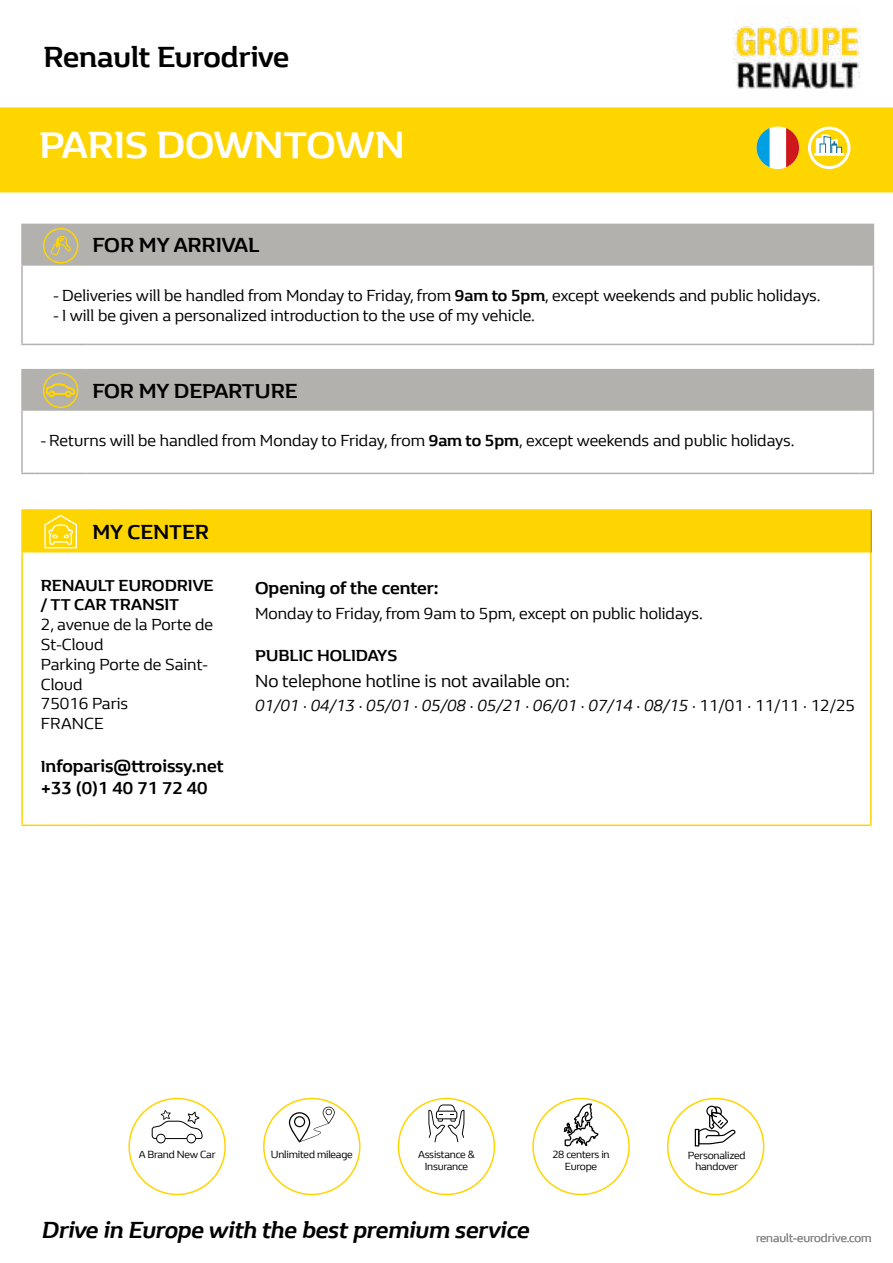
<style>
.page{position:relative;width:893px;height:1263px;background:#fff}
.page>*{position:absolute;margin:0;border:0;box-sizing:border-box;transform-origin:0 0}
.t1{font:700 39px "Renault Life";color:#fff}
.t2{font:700 30px "Renault Life";color:#000}
.t3{font:italic 700 24px "Renault Life";letter-spacing:-.01em;color:#000}
.t4{font:700 21px "Renault Life";color:#000}
.t5{font:700 18px/21.6px "Renault Life";color:#000}
.t6{font:18px "Renault Life";color:#000}
.t7{font:16.5px/19.8px "Renault Life";color:#000}
.t8{font:italic 16.5px "Renault Life";color:#000}
.t9{font:700 16.5px/19.8px "Renault Life";color:#000}
.t10{font:12px "Renault Life";color:#878787}
.t11{font:10.65px/11.9px "Renault Life";letter-spacing:-.02em;color:#000;text-align:center}
.s1{font-weight:700}
.s2{font-size:16.5px}
.s3{font-style:normal}
</style>
<div class="page">
<img style="left:733px;top:26px;width:128px;height:63px">
<div style="left:0;top:107px;width:893px;height:85px;background:#ffd500"></div>
<hr style="left:21px;top:266px;width:2px;height:78px;background:#b2b1ad">
<hr style="left:873px;top:266px;width:1px;height:78px;background:#b2b1ad">
<svg style="left:21px;top:344px;width:14px;height:1px"></svg>
<hr style="left:35px;top:344px;width:52px;height:1px;background:#b2b1ad">
<hr style="left:87px;top:344px;width:774px;height:1px;background:#b2b1ad">
<svg style="left:861px;top:344px;width:13px;height:1px"></svg>
<svg style="left:21px;top:224px;width:853px;height:49px;background:#bdbcb8"></svg>
<hr style="left:21px;top:411px;width:2px;height:62px;background:#b2b1ad">
<hr style="left:873px;top:411px;width:1px;height:62px;background:#b2b1ad">
<svg style="left:21px;top:473px;width:14px;height:1px"></svg>
<hr style="left:35px;top:473px;width:51px;height:1px;background:#b2b1ad">
<hr style="left:86px;top:473px;width:775px;height:1px;background:#b2b1ad">
<svg style="left:861px;top:473px;width:13px;height:1px"></svg>
<div style="left:21px;top:369px;width:853px;height:42px;background:#b2b1ad"></div>
<div style="left:43px;top:373px;width:35px;height:35px;border:2px solid #ffd500;border-radius:50%"></div>
<hr style="left:814px;top:154px;width:30px;height:2px;background:#fff">
<svg style="left:817px;top:135px;width:25px;height:19px"></svg>
<div style="left:808px;top:127px;width:42px;height:42px;border:3px solid #fff;border-radius:50%"></div>
<div style="left:757px;top:127px;width:42px;height:42px;background:#fff;border-radius:50%"></div>
<svg style="left:786px;top:128px;width:13px;height:39px"></svg>
<svg style="left:757px;top:128px;width:13px;height:39px"></svg>
<hr style="left:21px;top:552px;width:2px;height:272px;background:#ffd500">
<svg style="left:21px;top:824px;width:14px;height:2px"></svg>
<hr style="left:35px;top:824px;width:51px;height:2px;background:#ffd500">
<hr style="left:86px;top:824px;width:163px;height:2px;background:#ffd500">
<hr style="left:249px;top:824px;width:622px;height:2px;background:#ffd500">
<div style="left:21px;top:509px;width:849px;height:43px;background:#ffd500"></div>
<hr style="left:870px;top:509px;width:2px;height:316px;background:#ffd309">
<svg style="left:152px;top:1110px;width:51px;height:33px"></svg>
<div style="left:128px;top:1098px;width:98px;height:97px;border:2px solid #ffd500;border-radius:50%"></div>
<svg style="left:289px;top:1107px;width:46px;height:35px"></svg>
<div style="left:263px;top:1098px;width:97px;height:97px;border:2px solid #ffd500;border-radius:50%"></div>
<svg style="left:428px;top:1104px;width:36px;height:38px"></svg>
<div style="left:398px;top:1098px;width:97px;height:97px;border:2px solid #ffd500;border-radius:50%"></div>
<svg style="left:564px;top:1103px;width:34px;height:43px"></svg>
<div style="left:532px;top:1098px;width:98px;height:97px;border:2px solid #ffd500;border-radius:50%"></div>
<svg style="left:695px;top:1106px;width:40px;height:40px"></svg>
<div style="left:667px;top:1098px;width:97px;height:97px;border:2px solid #ffd500;border-radius:50%"></div>
<h2 class="t2" style="left:43px;top:37px;width:248px">Renault Eurodrive</h2>
<h1 class="t1" style="left:39px;top:119px;width:367px">PARIS DOWNTOWN</h1>
<p class="t4" style="left:93px;top:231px;width:168px">FOR MY ARRIVAL</p>
<p class="t7" style="left:54px;top:285px;width:769px">- Deliveries will be handled from Monday to Friday, from <span class="s1">9am to 5pm</span>, except weekends and public holidays.</p>
<p class="t7" style="left:54px;top:304px;width:483px">- I will be given a personalized introduction to the use of my vehicle.</p>
<p class="t4" style="left:92px;top:376px;width:207px">FOR MY DEPARTURE</p>
<p class="t7" style="left:41px;top:430px;width:755px">- Returns will be handled from Monday to Friday, from <span class="s1">9am to 5pm</span>, except weekends and public holidays.</p>
<p class="t4" style="left:92px;top:518px;width:118px">MY CENTER</p>
<p class="t9" style="left:41px;top:574px;width:174px">RENAULT EURODRIVE / TT CAR TRANSIT</p>
<p class="t7" style="left:41px;top:614px;width:174px">2, avenue de la Porte de<br>St-Cloud<br>Parking Porte de Saint-<br>Cloud<br>75016 Paris<br>FRANCE</p>
<p class="t5" style="left:41px;top:755px;width:184px"><span class="s2">I</span>nfoparis@ttroissy.net +33 (0)1 40 71 72 40</p>
<p class="t5" style="left:255px;top:576px;width:185px">Opening of the center:</p>
<p class="t7" style="left:255px;top:603px;width:449px">Monday to Friday, from 9am to 5pm, except on public holidays.</p>
<p class="t9" style="left:255px;top:645px;width:144px">PUBLIC HOLIDAYS</p>
<p class="t6" style="left:255px;top:668px;width:316px">No telephone hotline is not available on:</p>
<p class="t8" style="left:255px;top:694px;width:601px">01/01 <span class="s3">⋅</span> 04/13 <span class="s3">⋅</span> 05/01 <span class="s3">⋅</span> 05/08 <span class="s3">⋅</span> 05/21 <span class="s3">⋅</span> 06/01 <span class="s3">⋅</span> 07/14 <span class="s3">⋅</span> 08/15 <span class="s3">⋅ 11/01 ⋅ 11/11 ⋅ 12/25</span></p>
<p class="t11" style="left:139px;top:1148px;width:78px">A Brand New Car</p>
<p class="t11" style="left:271px;top:1148px;width:83px">Unlimited mileage</p>
<p class="t11" style="left:418px;top:1148px;width:58px">Assistance &amp;<br>Insurance</p>
<p class="t11" style="left:552px;top:1148px;width:59px">28 centers in<br>Europe</p>
<p class="t11" style="left:688px;top:1148px;width:59px">Personalized handover</p>
<h3 class="t3" style="left:42px;top:1214px;width:489px">Drive in Europe with the best premium service</h3>
<p class="t10" style="left:756px;top:1229px;width:117px">renault-eurodrive.com</p>
</div>
